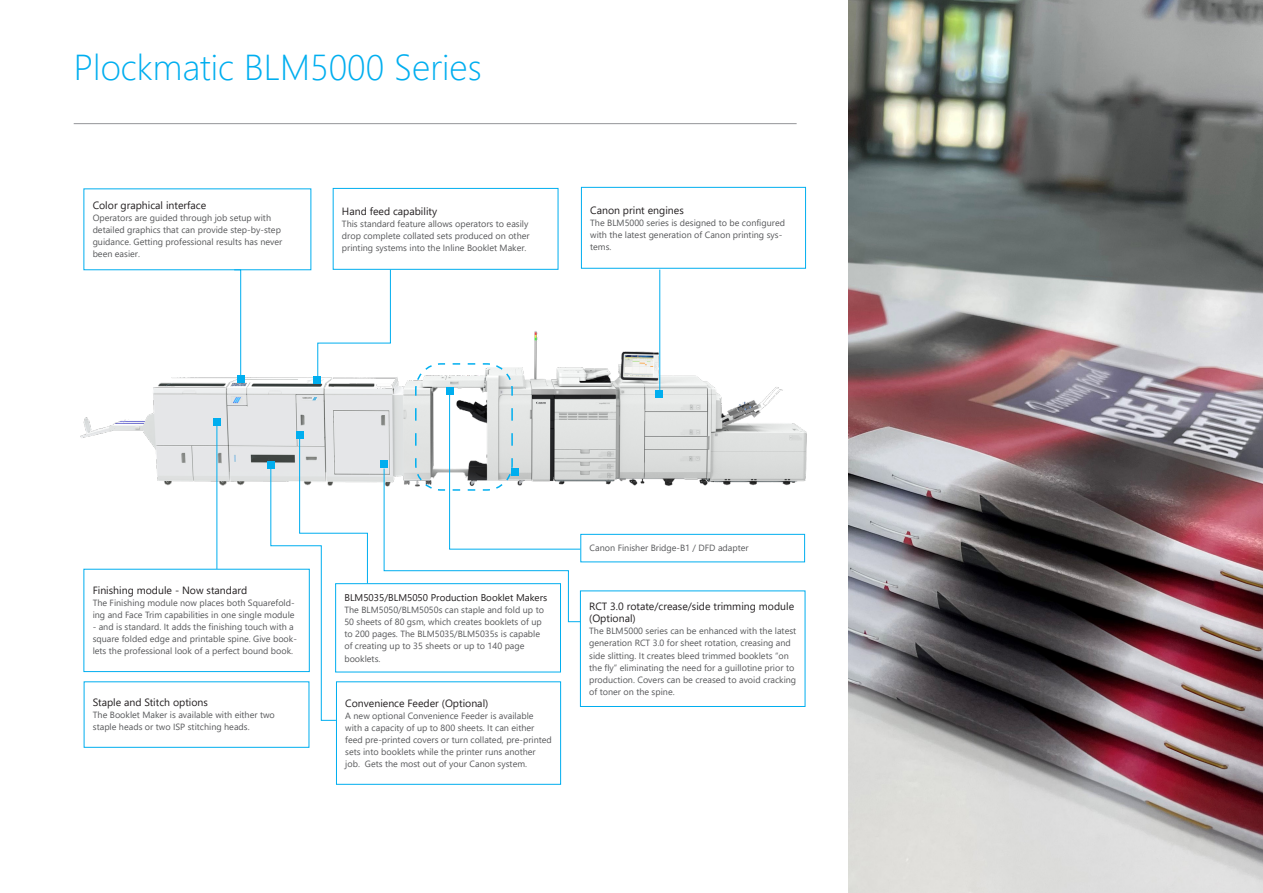
<style>
.page{position:relative;width:1263px;height:893px;background:#fff}
.page>*{position:absolute;margin:0;border:0;box-sizing:border-box;transform-origin:0 0}
.t1{font:300 36px "Segoe UI";color:#00aeef}
.t2{font:10.5px/12px "Segoe UI";color:#231f20}
.t3{font:9.75px "Segoe UI";color:#231f20}
.Paragraph_Style_1{font:9px/12px "Segoe UI";color:#57585a}
</style>
<div class="page">
<img style="left:80px;top:375px;width:727px;height:135px">
<hr style="left:74px;top:123px;width:723px;height:1px;background:#939598">
<div style="left:333px;top:188px;width:225px;height:82px;border:1px solid #00aeef"></div>
<div style="left:84px;top:569px;width:226px;height:103px;border:1px solid #00aeef"></div>
<div style="left:336px;top:682px;width:225px;height:102px;border:1px solid #00aeef"></div>
<div style="left:581px;top:188px;width:225px;height:82px;background:#fff;border:1px solid #fff"></div>
<div style="left:581px;top:187px;width:225px;height:81px;border:1px solid #00aeef"></div>
<hr style="left:216px;top:421px;width:1px;height:148px;background:#00aeef">
<div style="left:237px;top:375px;width:7px;height:8px;background:#00aeef"></div>
<div style="left:213px;top:418px;width:8px;height:8px;background:#00aeef"></div>
<svg style="left:234px;top:269px;width:10px;height:107px"></svg>
<img style="left:848px;top:0;width:415px;height:893px">
<svg style="left:270px;top:269px;width:535px;height:452px"></svg>
<div style="left:267px;top:461px;width:8px;height:8px;background:#00aeef"></div>
<p class="t1" style="left:74px;top:33px;width:409px">Plockmatic BLM5000 Series</p>
<p class="t2" style="left:93px;top:198px;width:115px">Color graphical interface</p>
<p class="Paragraph_Style_1" style="left:93px;top:211px;width:191px">Operators are guided through job setup with detailed graphics that can provide step-by-step guidance. Getting professional results has never been easier.</p>
<p class="t2" style="left:342px;top:204px;width:97px">Hand feed capability</p>
<p class="Paragraph_Style_1" style="left:342px;top:217px;width:189px">This standard feature allows operators to easily drop complete collated sets produced on other printing systems into the Inline Booklet Maker.</p>
<p class="t2" style="left:590px;top:203px;width:95px">Canon print engines</p>
<p class="Paragraph_Style_1" style="left:590px;top:216px;width:196px">The BLM5000 series is designed to be configured with the latest generation of Canon printing sys&shy;tems.</p>
<p class="t2" style="left:93px;top:583px;width:156px">Finishing module - Now standard</p>
<p class="Paragraph_Style_1" style="left:93px;top:596px;width:204px">The Finishing module now places both Squarefold&shy;ing and Face Trim capabilities in one single module</p>
<p class="Paragraph_Style_1" style="left:93px;top:620px;width:206px">- and is standard. It adds the finishing touch with a square folded edge and printable spine. Give book&shy;lets the professional look of a perfect bound book.</p>
<p class="t2" style="left:93px;top:696px;width:117px">Staple and Stitch options</p>
<p class="Paragraph_Style_1" style="left:93px;top:708px;width:183px">The Booklet Maker is available with either two</p>
<p class="Paragraph_Style_1" style="left:93px;top:720px;width:158px">staple heads or two ISP stitching heads.</p>
<p class="t3" style="left:344px;top:589px;width:204px">BLM5035/BLM5050 Production Booklet Makers</p>
<p class="Paragraph_Style_1" style="left:344px;top:603px;width:201px">The BLM5050/BLM5050s can staple and fold up to 50 sheets of 80 gsm, which creates booklets of up to 200 pages. The BLM5035/BLM5035s is capable of creating up to 35 sheets or up to 140 page booklets.</p>
<p class="t2" style="left:345px;top:696px;width:145px">Convenience Feeder (Optional)</p>
<p class="Paragraph_Style_1" style="left:345px;top:709px;width:208px">A new optional Convenience Feeder is available with a capacity of up to 800 sheets. It can either feed pre-printed covers or turn collated, pre-printed sets into booklets while the printer runs another job. Gets the most out of your Canon system.</p>
<p class="Paragraph_Style_1" style="left:590px;top:541px;width:161px">Canon Finisher Bridge-B1 / DFD adapter</p>
<p class="t2" style="left:589px;top:600px;width:207px">RCT 3.0 rotate/crease/side trimming module (Optional)</p>
<p class="Paragraph_Style_1" style="left:589px;top:624px;width:209px">The BLM5000 series can be enhanced with the latest generation RCT 3.0 for sheet rotation, creasing and side slitting. It creates bleed trimmed booklets “on the fly” eliminating the need for a guillotine prior to production. Covers can be creased to avoid cracking of toner on the spine.</p>
</div>
